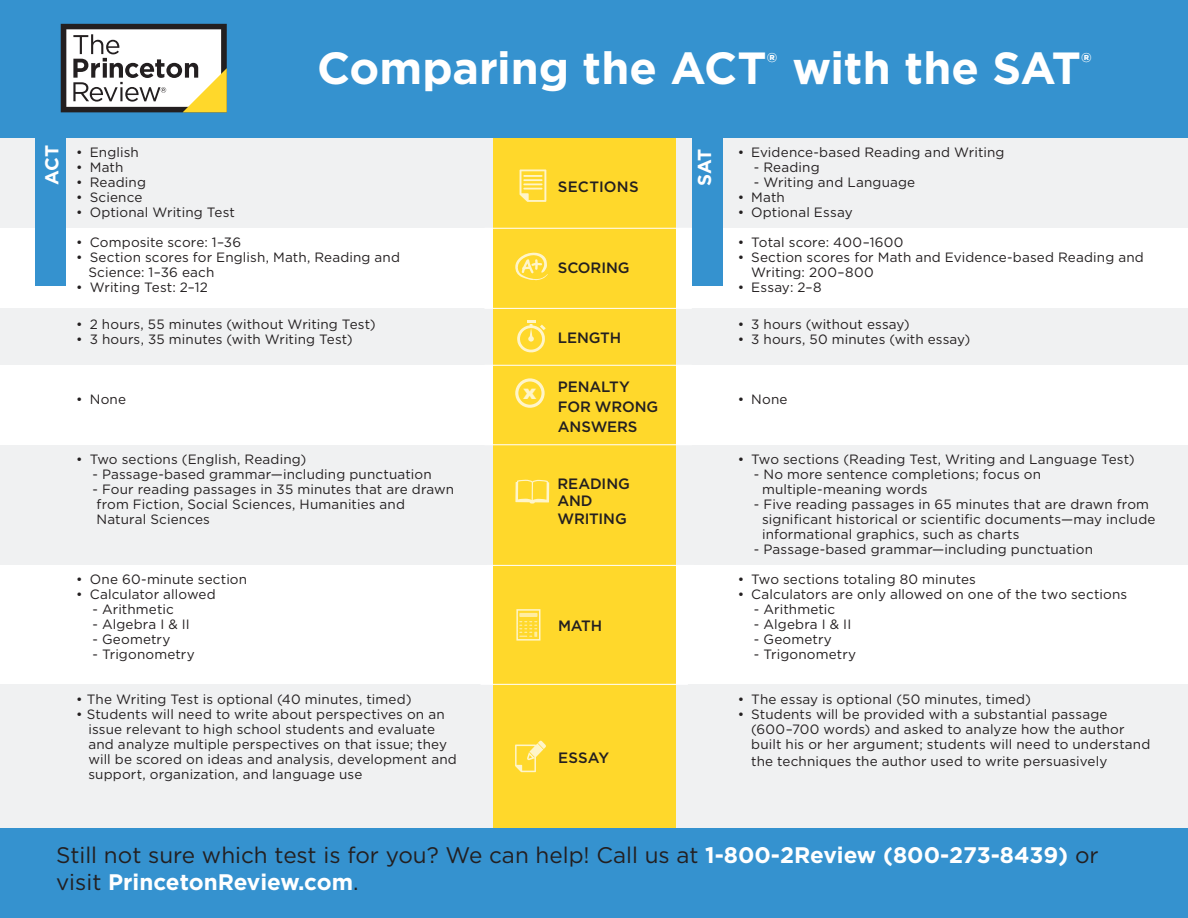
<style>
.page{position:relative;width:1188px;height:918px;background:#fff}
.page>*{position:absolute;margin:0;border:0;box-sizing:border-box;transform-origin:0 0}
.t1{font:700 45px "Gotham";color:#fff}
.t2{font:22.5px/27px "Gotham";color:#231f20}
.t3{font:700 18.75px "Gotham";letter-spacing:-.025em;color:#fff}
.t4{font:500 15px/20.2px "Gotham";letter-spacing:-.005em;color:#231f20}
.t5{font:500 15px "Gotham";letter-spacing:.015em;color:#231f20}
.t6{font:13.5px/15px "Gotham";letter-spacing:.01em;color:#231f20}
.s1{font-family:"Arial";font-weight:900;font-size:19.95px;color:#fff}
.s2{font-weight:700;color:#fff}
</style>
<div class="page">
<div style="left:0;top:685px;width:1188px;height:143px;background:#f0f1f2"></div>
<div style="left:0;top:0;width:1188px;height:138px;background:#3592cf"></div>
<div style="left:0;top:138px;width:1188px;height:90px;background:#f0f1f2"></div>
<div style="left:0;top:309px;width:1188px;height:56px;background:#f0f1f2"></div>
<div style="left:0;top:445px;width:1188px;height:120px;background:#f0f1f2"></div>
<div style="left:35px;top:135px;width:31px;height:151px;background:#3592cf"></div>
<div style="left:692px;top:138px;width:31px;height:148px;background:#3592cf"></div>
<div style="left:493px;top:138px;width:183px;height:694px;background:#ffd82b"></div>
<svg style="left:520px;top:169px;width:26px;height:33px"></svg>
<svg style="left:515px;top:252px;width:33px;height:28px"></svg>
<svg style="left:517px;top:320px;width:29px;height:32px"></svg>
<div style="left:515px;top:378px;width:30px;height:30px;border:3px solid #fff;border-radius:50%"></div>
<svg style="left:515px;top:480px;width:34px;height:24px"></svg>
<div style="left:516px;top:609px;width:24px;height:32px;border:2px solid #fff"></div>
<div style="left:519px;top:612px;width:19px;height:6px;background:#ffeda1;border-radius:2px"></div>
<div style="left:518px;top:611px;width:21px;height:7px;border:2px solid #ffd82b;border-radius:2px"></div>
<svg style="left:518px;top:620px;width:21px;height:18px"></svg>
<svg style="left:515px;top:741px;width:31px;height:31px"></svg>
<svg style="left:61px;top:24px;width:166px;height:88px;background:#c2bfb3"></svg>
<div style="left:0;top:828px;width:1188px;height:90px;background:#3592cf"></div>
<hr style="left:484px;top:365px;width:208px;height:1px;background:#fff">
<hr style="left:487px;top:565px;width:207px;height:1px;background:#fff">
<hr style="left:481px;top:684px;width:207px;height:1px;background:#fff">
<hr style="left:484px;top:444px;width:208px;height:1px;background:#fff">
<hr style="left:484px;top:308px;width:208px;height:1px;background:#fff">
<hr style="left:484px;top:228px;width:208px;height:1px;background:#fff">
<p class="t1" style="left:317px;top:39px;width:776px">Comparing the ACT<sup>®</sup> with the SAT<sup>®</sup></p>
<p class="t3" style="left:39px;top:185px;width:42px;rotate:-90deg">ACT</p>
<p class="t3" style="left:692px;top:186px;width:39px;rotate:-90deg">SAT</p>
<p class="t6" style="left:76px;top:145px;width:64px">• English</p>
<p class="t6" style="left:76px;top:160px;width:49px">• Math</p>
<p class="t6" style="left:76px;top:175px;width:71px">• Reading</p>
<p class="t6" style="left:76px;top:190px;width:68px">• Science</p>
<p class="t6" style="left:76px;top:205px;width:160px">• Optional Writing Test</p>
<p class="t6" style="left:76px;top:235px;width:166px">• Composite score: 1–36</p>
<p class="t6" style="left:76px;top:250px;width:325px">• Section scores for English, Math, Reading and</p>
<p class="t6" style="left:88px;top:265px;width:127px">Science: 1–36 each</p>
<p class="t6" style="left:76px;top:280px;width:133px">• Writing Test: 2–12</p>
<p class="t6" style="left:76px;top:316px;width:301px">• 2 hours, 55 minutes (without Writing Test)</p>
<p class="t6" style="left:76px;top:331px;width:278px">• 3 hours, 35 minutes (with Writing Test)</p>
<p class="t5" style="left:558px;top:177px;width:82px">SECTIONS</p>
<p class="t4" style="left:558px;top:257px;width:73px">SCORING</p>
<p class="t4" style="left:558px;top:327px;width:65px">LENGTH</p>
<p class="t4" style="left:523px;top:376px;width:108px"><span class="s1">x</span> PENALTY</p>
<p class="t4" style="left:558px;top:396px;width:102px">FOR WRONG<br>ANSWERS</p>
<p class="t6" style="left:76px;top:391px;width:51px">• None</p>
<p class="t6" style="left:76px;top:451px;width:232px">• Two sections (English, Reading)</p>
<p class="t6" style="left:92px;top:466px;width:341px">- Passage-based grammar—including punctuation</p>
<p class="t6" style="left:97px;top:481px;width:359px;text-indent:-4px">- Four reading passages in 35 minutes that are drawn from Fiction, Social Sciences, Humanities and<br>Natural Sciences</p>
<p class="t6" style="left:76px;top:571px;width:172px">• One 60-minute section</p>
<p class="t6" style="left:76px;top:586px;width:141px">• Calculator allowed</p>
<p class="t6" style="left:92px;top:601px;width:83px">- Arithmetic</p>
<p class="t6" style="left:92px;top:616px;width:99px">- Algebra I &amp; II</p>
<p class="t6" style="left:92px;top:631px;width:79px">- Geometry</p>
<p class="t6" style="left:92px;top:646px;width:104px">- Trigonometry</p>
<p class="t6" style="left:76px;top:691px;width:337px">• The Writing Test is optional (40 minutes, timed)</p>
<p class="t6" style="left:88px;top:706px;width:370px;text-indent:-12px">• Students will need to write about perspectives on an issue relevant to high school students and evaluate and analyze multiple perspectives on that issue; they will be scored on ideas and analysis, development and support, organization, and language use</p>
<p class="t4" style="left:557px;top:473px;width:74px">READING</p>
<p class="t4" style="left:557px;top:491px;width:71px;line-height:18px">AND<br>WRITING</p>
<p class="t4" style="left:558px;top:616px;width:46px">MATH</p>
<p class="t4" style="left:558px;top:747px;width:53px">ESSAY</p>
<p class="t6" style="left:738px;top:145px;width:268px">• Evidence-based Reading and Writing</p>
<p class="t6" style="left:754px;top:160px;width:67px">- Reading</p>
<p class="t6" style="left:754px;top:175px;width:163px">- Writing and Language</p>
<p class="t6" style="left:738px;top:190px;width:49px">• Math</p>
<p class="t6" style="left:738px;top:205px;width:116px">• Optional Essay</p>
<p class="t6" style="left:738px;top:235px;width:167px">• Total score: 400–1600</p>
<p class="t6" style="left:751px;top:250px;width:394px;text-indent:-14px">• Section scores for Math and Evidence-based Reading and<br>Writing: 200–800</p>
<p class="t6" style="left:738px;top:280px;width:85px">• Essay: 2–8</p>
<p class="t6" style="left:738px;top:316px;width:174px">• 3 hours (without essay)</p>
<p class="t6" style="left:738px;top:331px;width:234px">• 3 hours, 50 minutes (with essay)</p>
<p class="t6" style="left:738px;top:391px;width:51px">• None</p>
<p class="t6" style="left:738px;top:451px;width:398px">• Two sections (Reading Test, Writing and Language Test)</p>
<p class="t6" style="left:762px;top:466px;width:280px;text-indent:-8px">- No more sentence completions; focus on multiple-meaning words</p>
<p class="t6" style="left:762px;top:496px;width:395px;text-indent:-8px">- Five reading passages in 65 minutes that are drawn from significant historical or scientific documents—may include informational graphics, such as charts</p>
<p class="t6" style="left:754px;top:541px;width:341px">- Passage-based grammar—including punctuation</p>
<p class="t6" style="left:738px;top:571px;width:240px">• Two sections totaling 80 minutes</p>
<p class="t6" style="left:738px;top:586px;width:391px">• Calculators are only allowed on one of the two sections</p>
<p class="t6" style="left:754px;top:601px;width:83px">- Arithmetic</p>
<p class="t6" style="left:754px;top:616px;width:99px">- Algebra I &amp; II</p>
<p class="t6" style="left:754px;top:631px;width:79px">- Geometry</p>
<p class="t6" style="left:754px;top:646px;width:104px">- Trigonometry</p>
<p class="t6" style="left:738px;top:691px;width:295px">• The essay is optional (50 minutes, timed)</p>
<p class="t6" style="left:751px;top:706px;width:401px;text-indent:-14px">• Students will be provided with a substantial passage (600–700 words) and asked to analyze how the author built his or her argument; students will need to understand</p>
<p class="t6" style="left:751px;top:753px;width:358px">the techniques the author used to write persuasively</p>
<p class="t2" style="left:56px;top:841px;width:1044px">Still not sure which test is for you? We can help! Call us at <span class="s2">1-800-2Review (800-273-8439)</span> or visit <span class="s2">PrincetonReview.com</span>.</p>
</div>
